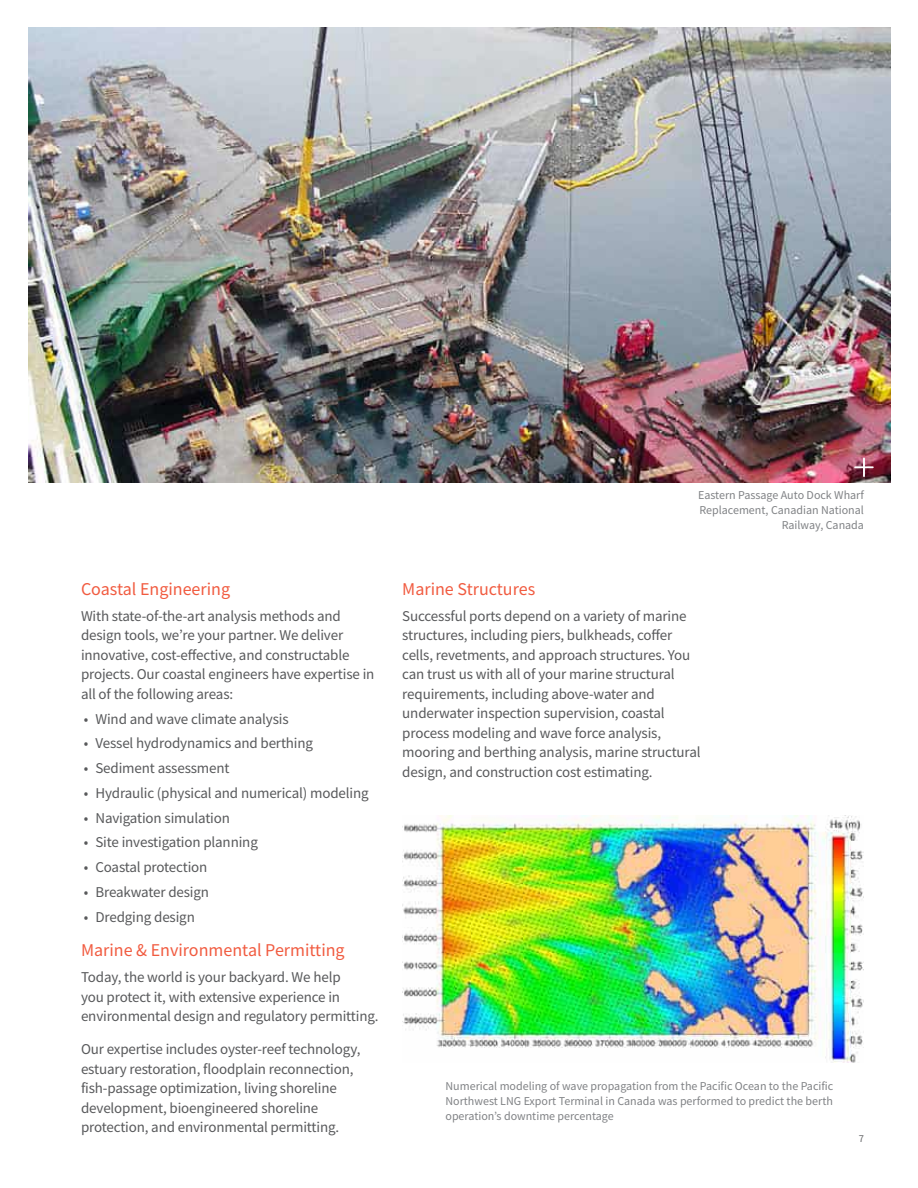
<style>
.page{position:relative;width:918px;height:1188px;background:#fff}
.page>*{position:absolute;margin:0;border:0;box-sizing:border-box;transform-origin:0 0}
.t1{font:18px "Source Sans Pro";color:#f15b40}
.t2{font:15px/19.5px "Source Sans Pro";letter-spacing:-.01em;color:#58595b}
.t3{font:12px/15px "Source Sans Pro";color:#808285;text-align:right}
.t4{font:10.5px "Source Sans Pro";color:#636466}
</style>
<div class="page">
<img style="left:28px;top:27px;width:863px;height:456px">
<img style="left:402px;top:815px;width:462px;height:248px">
<svg style="left:854px;top:458px;width:20px;height:19px"></svg>
<p class="t1" style="left:81px;top:577px;width:151px">Coastal Engineering</p>
<p class="t2" style="left:81px;top:606px;width:295px">With state-of-the-art analysis methods and design tools, we’re your partner. We deliver innovative, cost-effective, and constructable projects. Our coastal engineers have expertise in all of the following areas:</p>
<p class="t2" style="left:84px;top:709px;width:206px">• Wind and wave climate analysis</p>
<p class="t2" style="left:84px;top:734px;width:231px">• Vessel hydrodynamics and berthing</p>
<p class="t2" style="left:84px;top:758px;width:147px">• Sediment assessment</p>
<p class="t2" style="left:84px;top:783px;width:286px">• Hydraulic (physical and numerical) modeling</p>
<p class="t2" style="left:84px;top:808px;width:148px">• Navigation simulation</p>
<p class="t2" style="left:84px;top:833px;width:176px">• Site investigation planning</p>
<p class="t2" style="left:84px;top:857px;width:125px">• Coastal protection</p>
<p class="t2" style="left:84px;top:882px;width:127px">• Breakwater design</p>
<p class="t2" style="left:84px;top:907px;width:113px">• Dredging design</p>
<p class="t1" style="left:81px;top:939px;width:265px">Marine &amp; Environmental Permitting</p>
<p class="t2" style="left:81px;top:968px;width:299px">Today, the world is your backyard. We help<br>you protect it, with extensive experience in environmental design and regulatory permitting.</p>
<p class="t2" style="left:81px;top:1040px;width:281px">Our expertise includes oyster-reef technology, estuary restoration, floodplain reconnection, fish-passage optimization, living shoreline development, bioengineered shoreline protection, and environmental permitting.</p>
<p class="t3" style="left:698px;top:487px;width:167px">Eastern Passage Auto Dock Wharf<br>Replacement, Canadian National<br>Railway, Canada</p>
<p class="t1" style="left:402px;top:577px;width:134px">Marine Structures</p>
<p class="t2" style="left:402px;top:606px;width:300px">Successful ports depend on a variety of marine structures, including piers, bulkheads, coffer cells, revetments, and approach structures. You can trust us with all of your marine structural requirements, including above-water and underwater inspection supervision, coastal process modeling and wave force analysis, mooring and berthing analysis, marine structural design, and construction cost estimating.</p>
<p class="t3" style="left:446px;top:1079px;width:389px;text-align:justify">Numerical modeling of wave propagation from the Pacific Ocean to the Pacific Northwest LNG Export Terminal in Canada was performed to predict the berth operation’s downtime percentage</p>
<p class="t4" style="left:859px;top:1132px;width:7px">7</p>
</div>
